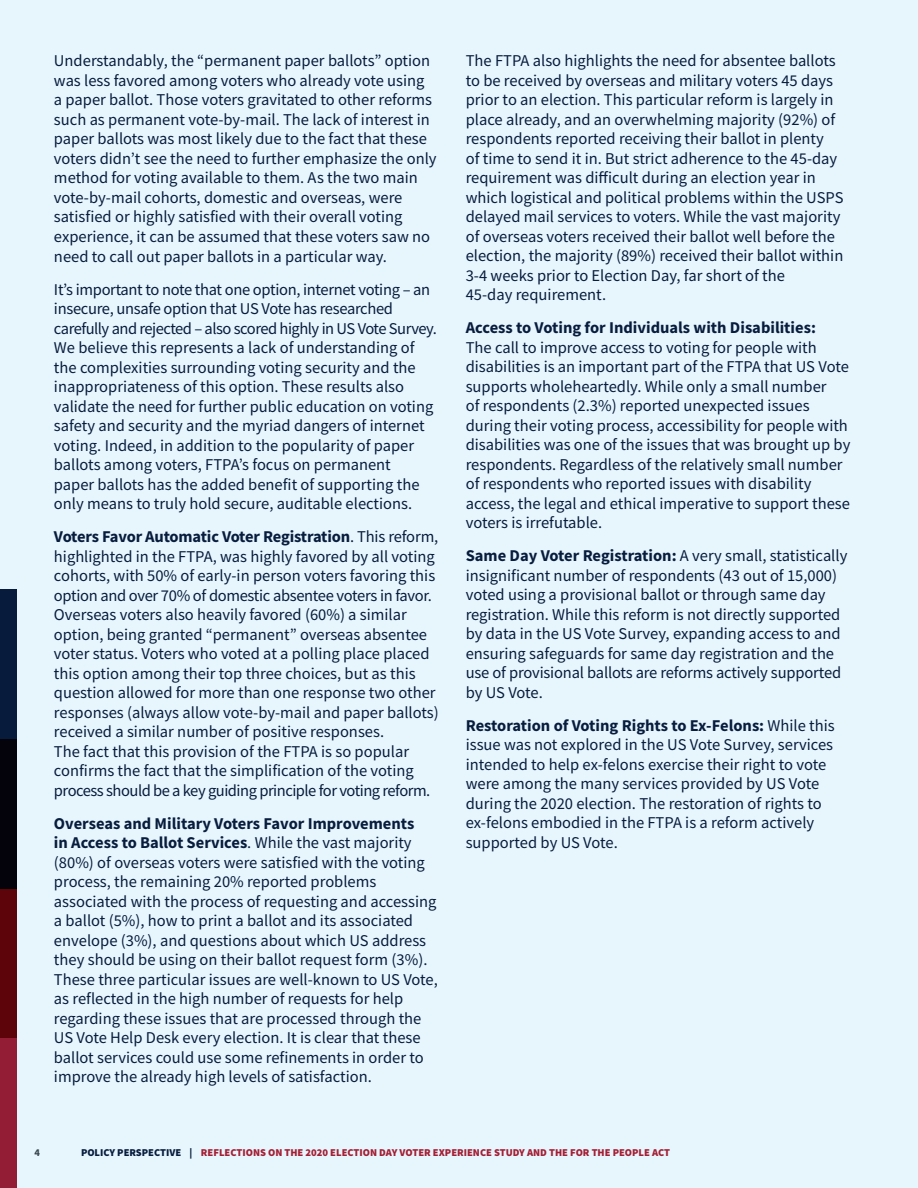
<style>
.page{position:relative;width:918px;height:1188px;background:#e7f6fd}
.page>*{position:absolute;margin:0;border:0;box-sizing:border-box;transform-origin:0 0}
.t1{font:16.5px/19.5px "Source Sans Pro";color:#081d3e}
.t2{font:900 10.5px "Source Sans Pro";color:#a31f35}
.t3{font:700 10.5px "Source Sans Pro";color:#37424a}
.s1{font-weight:700}
.s2{color:#081d3e}
</style>
<div class="page">
<div style="left:0;top:589px;width:17px;height:150px;background:#081d3e"></div>
<div style="left:0;top:739px;width:17px;height:150px;background:#04030c"></div>
<div style="left:0;top:1038px;width:17px;height:150px;background:#931d34"></div>
<div style="left:0;top:888px;width:17px;height:150px;background:#5d030a"></div>
<p class="t1" style="left:54px;top:51px;width:384px">Understandably, the “permanent paper ballots” option was less favored among voters who already vote using a paper ballot. Those voters gravitated to other reforms such as permanent vote-by-mail. The lack of interest in paper ballots was most likely due to the fact that these voters didn’t see the need to further emphasize the only method for voting available to them. As the two main vote-by-mail cohorts, domestic and overseas, were satisfied or highly satisfied with their overall voting experience, it can be assumed that these voters saw no need to call out paper ballots in a particular way.</p>
<p class="t1" style="left:54px;top:279px;width:385px">It’s important to note that one option, internet voting – an insecure, unsafe option that US Vote has researched carefully and rejected – also scored highly in US Vote Survey.<br>We believe this represents a lack of understanding of the complexities surrounding voting security and the inappropriateness of this option. These results also validate the need for further public education on voting safety and security and the myriad dangers of internet voting. Indeed, in addition to the popularity of paper ballots among voters, FTPA’s focus on permanent<br>paper ballots has the added benefit of supporting the only means to truly hold secure, auditable elections.</p>
<p class="t1" style="left:54px;top:527px;width:386px"><span class="s1">Voters Favor Automatic Voter Registration</span>. This reform, highlighted in the FTPA, was highly favored by all voting cohorts, with 50% of early-in person voters favoring this option and over 70% of domestic absentee voters in favor.<br>Overseas voters also heavily favored (60%) a similar option, being granted “permanent” overseas absentee voter status. Voters who voted at a polling place placed this option among their top three choices, but as this question allowed for more than one response two other responses (always allow vote-by-mail and paper ballots) received a similar number of positive responses.<br>The fact that this provision of the FTPA is so popular confirms the fact that the simplification of the voting process should be a key guiding principle for voting reform.</p>
<p class="t1" style="left:54px;top:813px;width:385px"><span class="s1">Overseas and Military Voters Favor Improvements<br>in Access to Ballot Services</span>. While the vast majority (80%) of overseas voters were satisfied with the voting process, the remaining 20% reported problems associated with the process of requesting and accessing a ballot (5%), how to print a ballot and its associated envelope (3%), and questions about which US address they should be using on their ballot request form (3%).<br>These three particular issues are well-known to US Vote, as reflected in the high number of requests for help regarding these issues that are processed through the US Vote Help Desk every election. It is clear that these ballot services could use some refinements in order to improve the already high levels of satisfaction.</p>
<p class="t1" style="left:466px;top:51px;width:379px">The FTPA also highlights the need for absentee ballots to be received by overseas and military voters 45 days prior to an election. This particular reform is largely in place already, and an overwhelming majority (92%) of respondents reported receiving their ballot in plenty<br>of time to send it in. But strict adherence to the 45-day requirement was difficult during an election year in which logistical and political problems within the USPS delayed mail services to voters. While the vast majority of overseas voters received their ballot well before the election, the majority (89%) received their ballot within 3-4 weeks prior to Election Day, far short of the<br>45-day requirement.</p>
<p class="t1" style="left:466px;top:318px;width:386px"><span class="s1">Access to Voting for Individuals with Disabilities:<br></span>The call to improve access to voting for people with disabilities is an important part of the FTPA that US Vote supports wholeheartedly. While only a small number<br>of respondents (2.3%) reported unexpected issues during their voting process, accessibility for people with disabilities was one of the issues that was brought up by respondents. Regardless of the relatively small number of respondents who reported issues with disability access, the legal and ethical imperative to support these voters is irrefutable.</p>
<p class="t1" style="left:466px;top:546px;width:383px"><span class="s1">Same Day Voter Registration:</span> A very small, statistically insignificant number of respondents (43 out of 15,000) voted using a provisional ballot or through same day registration. While this reform is not directly supported by data in the US Vote Survey, expanding access to and ensuring safeguards for same day registration and the use of provisional ballots are reforms actively supported by US Vote.</p>
<p class="t1" style="left:466px;top:716px;width:371px"><span class="s1">Restoration of Voting Rights to Ex-Felons:</span> While this issue was not explored in the US Vote Survey, services intended to help ex-felons exercise their right to vote were among the many services provided by US Vote during the 2020 election. The restoration of rights to ex-felons embodied in the FTPA is a reform actively supported by US Vote.</p>
<p class="t3" style="left:34px;top:1146px;width:7px">4</p>
<p class="t2" style="left:81px;top:1146px;width:591px"><span class="s2">POLICY PERSPECTIVE |</span> REFLECTIONS ON THE 2020 ELECTION DAY VOTER EXPERIENCE STUDY AND THE FOR THE PEOPLE ACT</p>
</div>
